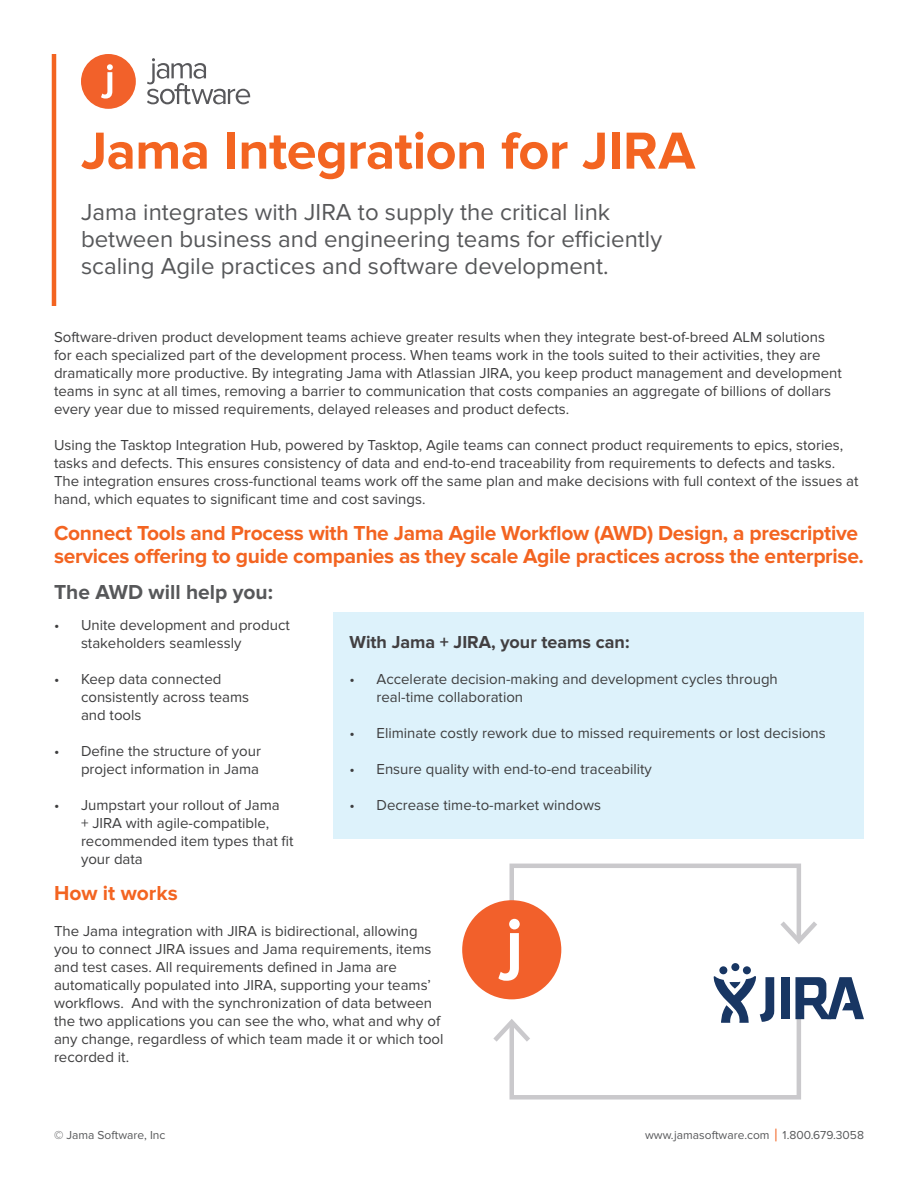
<style>
.page{position:relative;width:918px;height:1188px;background:#fff}
.page>*{position:absolute;margin:0;border:0;box-sizing:border-box;transform-origin:0 0}
.t1{font:700 54px "Proxima Nova";letter-spacing:-.01em;color:#f36421}
.Subtitle{font:24px/27px "Proxima Nova";color:#57585a}
.Section_Header{font:700 21px/22.5px "Proxima Nova";letter-spacing:-.015em;color:#f36421}
.Section_Header-2{font:700 21px "Proxima Nova";color:#57585a}
.Callout_Header{font:700 18px "Proxima Nova";color:#413f41}
.Body_Copy{font:15px/18px "Proxima Nova";color:#3e3e3f}
.t2{font:12px "Proxima Nova";color:#57585a}
.s1{font-size:18px;color:#f36421}
</style>
<div class="page">
<hr style="left:52px;top:54px;width:4px;height:252px;background:#f36421">
<div style="left:333px;top:612px;width:530px;height:227px;background:#ddf2fb"></div>
<div style="left:462px;top:900px;width:99px;height:99px;background:#f2602b;border-radius:50%"></div>
<svg style="left:493px;top:863px;width:371px;height:237px"></svg>
<div style="left:743px;top:966px;width:8px;height:8px;background:#183663;border-radius:50%"></div>
<div style="left:719px;top:966px;width:8px;height:8px;background:#183663;border-radius:50%"></div>
<div style="left:731px;top:963px;width:8px;height:8px;background:#183663;border-radius:50%"></div>
<div style="left:81px;top:54px;width:55px;height:55px;background:#f2612a;border-radius:50%"></div>
<svg style="left:101px;top:64px;width:12px;height:35px"></svg>
<svg style="left:147px;top:58px;width:103px;height:46px"></svg>
<p class="t1" style="left:81px;top:120px;width:616px">Jama Integration for JIRA</p>
<p class="Subtitle" style="left:81px;top:199px;width:583px">Jama integrates with JIRA to supply the critical link between business and engineering teams for efficiently scaling Agile practices and software development.</p>
<p class="Body_Copy" style="left:54px;top:328px;width:790px">Software-driven product development teams achieve greater results when they integrate best-of-breed ALM solutions for each specialized part of the development process. When teams work in the tools suited to their activities, they are dramatically more productive. By integrating Jama with Atlassian JIRA, you keep product management and development teams in sync at all times, removing a barrier to communication that costs companies an aggregate of billions of dollars every year due to missed requirements, delayed releases and product defects.</p>
<p class="Body_Copy" style="left:54px;top:436px;width:806px">Using the Tasktop Integration Hub, powered by Tasktop, Agile teams can connect product requirements to epics, stories, tasks and defects. This ensures consistency of data and end-to-end traceability from requirements to defects and tasks.<br>The integration ensures cross-functional teams work off the same plan and make decisions with full context of the issues at hand, which equates to significant time and cost savings.</p>
<p class="Section_Header" style="left:54px;top:522px;width:812px">Connect Tools and Process with The Jama Agile Workflow (AWD) Design, a prescriptive services offering to guide companies as they scale Agile practices across the enterprise.</p>
<p class="Section_Header-2" style="left:54px;top:579px;width:221px">The AWD will help you:</p>
<p class="Body_Copy" style="left:81px;top:616px;width:210px;text-indent:-27px">• Unite development and product stakeholders seamlessly</p>
<p class="Body_Copy" style="left:81px;top:670px;width:170px;text-indent:-27px">• Keep data connected consistently across teams and tools</p>
<p class="Body_Copy" style="left:54px;top:742px;width:208px;text-align:right">• Define the structure of your project information in Jama</p>
<p class="Body_Copy" style="left:81px;top:796px;width:214px;text-indent:-27px">• Jumpstart your rollout of Jama<br>+ JIRA with agile-compatible, recommended item types that fit your data</p>
<p class="Section_Header" style="left:54px;top:882px;width:125px">How it works</p>
<p class="Body_Copy" style="left:54px;top:922px;width:391px">The Jama integration with JIRA is bidirectional, allowing you to connect JIRA issues and Jama requirements, items and test cases. All requirements defined in Jama are automatically populated into JIRA, supporting your teams’ workflows. And with the synchronization of data between the two applications you can see the who, what and why of any change, regardless of which team made it or which tool recorded it.</p>
<p class="Callout_Header" style="left:350px;top:632px;width:282px">With Jama + JIRA, your teams can:</p>
<p class="Body_Copy" style="left:376px;top:670px;width:403px;text-indent:-27px">• Accelerate decision-making and development cycles through real-time collaboration</p>
<p class="Body_Copy" style="left:350px;top:724px;width:478px">• Eliminate costly rework due to missed requirements or lost decisions</p>
<p class="Body_Copy" style="left:350px;top:760px;width:304px">• Ensure quality with end-to-end traceability</p>
<p class="Body_Copy" style="left:350px;top:796px;width:253px">• Decrease time-to-market windows</p>
<p class="t2" style="left:54px;top:1128px;width:113px">© Jama Software, Inc</p>
<p class="t2" style="left:645px;top:1128px;width:220px">www.jamasoftware.com <span class="s1">|</span> 1.800.679.3058</p>
</div>
